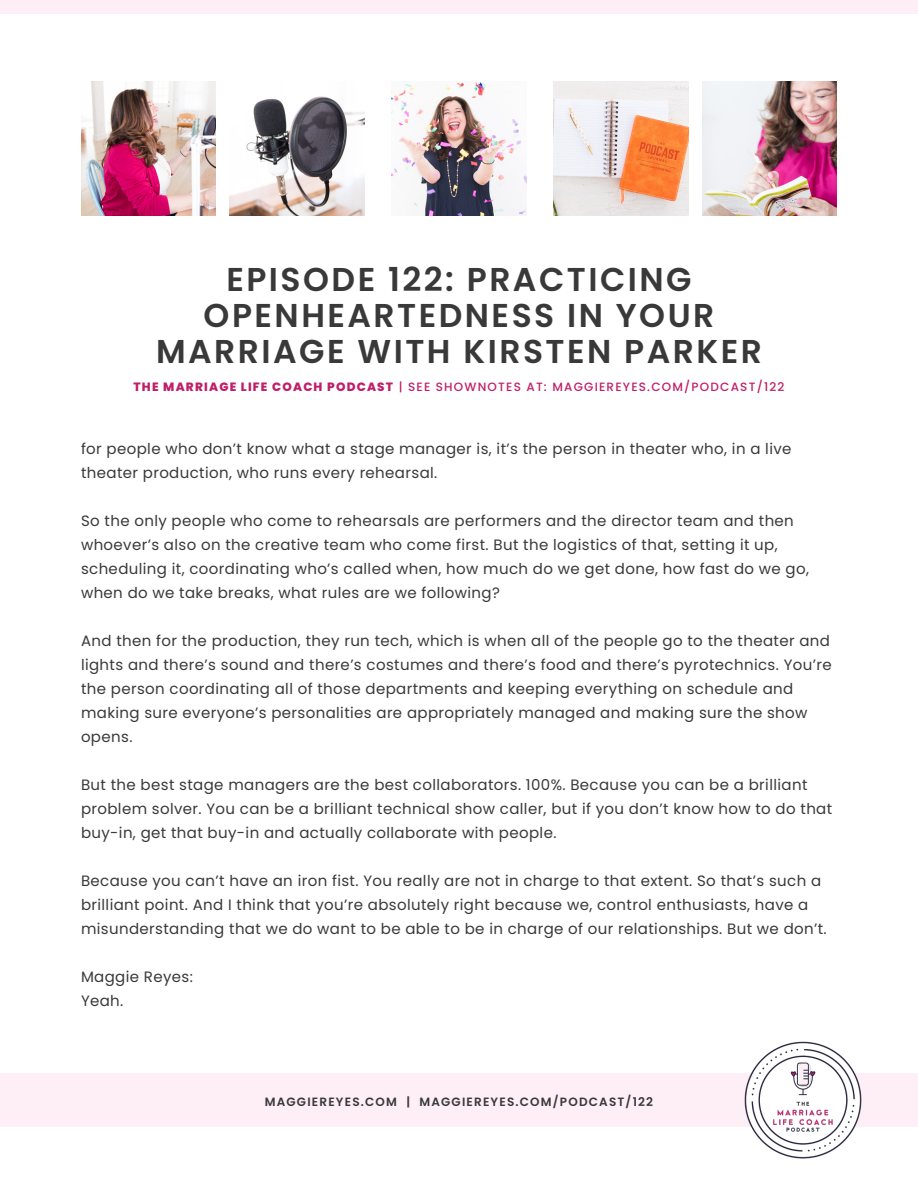
<style>
.page{position:relative;width:918px;height:1188px;background:#fff}
.page>*{position:absolute;margin:0;border:0;box-sizing:border-box;transform-origin:0 0}
.t1{font:600 33px/36px "Poppins";letter-spacing:.075em;color:#393939;text-align:center}
.t2{font:15px/24px "Poppins";letter-spacing:.025em;color:#393939}
.t3{font:500 12px "Poppins";letter-spacing:.1em;color:#c01e69}
.t4{font:600 12px "Poppins";letter-spacing:.1em;color:#393939}
.s1{font-weight:800}
</style>
<div class="page">
<div style="left:0;top:1073px;width:918px;height:54px;background:#fdeff5"></div>
<div style="left:0;top:0;width:918px;height:14px;background:#fdeff5"></div>
<img style="left:81px;top:81px;width:135px;height:135px">
<img style="left:392px;top:82px;width:134px;height:134px">
<img style="left:702px;top:81px;width:135px;height:135px">
<img style="left:230px;top:96px;width:134px;height:120px">
<img style="left:554px;top:81px;width:134px;height:135px">
<img style="left:744px;top:1041px;width:118px;height:118px">
<h1 class="t1" style="left:156px;top:262px;width:607px">EPISODE 122: PRACTICING<br>OPENHEARTEDNESS IN YOUR<br>MARRIAGE WITH KIRSTEN PARKER</h1>
<p class="t3" style="left:133px;top:379px;width:653px"><span class="s1">THE MARRIAGE LIFE COACH PODCAST</span> | SEE SHOWNOTES AT: MAGGIEREYES.COM/PODCAST/122</p>
<p class="t2" style="left:81px;top:437px;width:712px">for people who don’t know what a stage manager is, it’s the person in theater who, in a live theater production, who runs every rehearsal.</p>
<p class="t2" style="left:81px;top:509px;width:730px">So the only people who come to rehearsals are performers and the director team and then whoever’s also on the creative team who come first. But the logistics of that, setting it up, scheduling it, coordinating who’s called when, how much do we get done, how fast do we go, when do we take breaks, what rules are we following?</p>
<p class="t2" style="left:81px;top:629px;width:752px">And then for the production, they run tech, which is when all of the people go to the theater and lights and there’s sound and there’s costumes and there’s food and there’s pyrotechnics. You’re the person coordinating all of those departments and keeping everything on schedule and making sure everyone’s personalities are appropriately managed and making sure the show opens.</p>
<p class="t2" style="left:81px;top:773px;width:753px">But the best stage managers are the best collaborators. 100%. Because you can be a brilliant problem solver. You can be a brilliant technical show caller, but if you don’t know how to do that buy-in, get that buy-in and actually collaborate with people.</p>
<p class="t2" style="left:81px;top:869px;width:747px">Because you can’t have an iron fist. You really are not in charge to that extent. So that’s such a brilliant point. And I think that you’re absolutely right because we, control enthusiasts, have a misunderstanding that we do want to be able to be in charge of our relationships. But we don’t.</p>
<p class="t2" style="left:81px;top:965px;width:114px">Maggie Reyes:<br>Yeah.</p>
<p class="t4" style="left:265px;top:1095px;width:390px">MAGGIEREYES.COM | MAGGIEREYES.COM/PODCAST/122</p>
</div>
